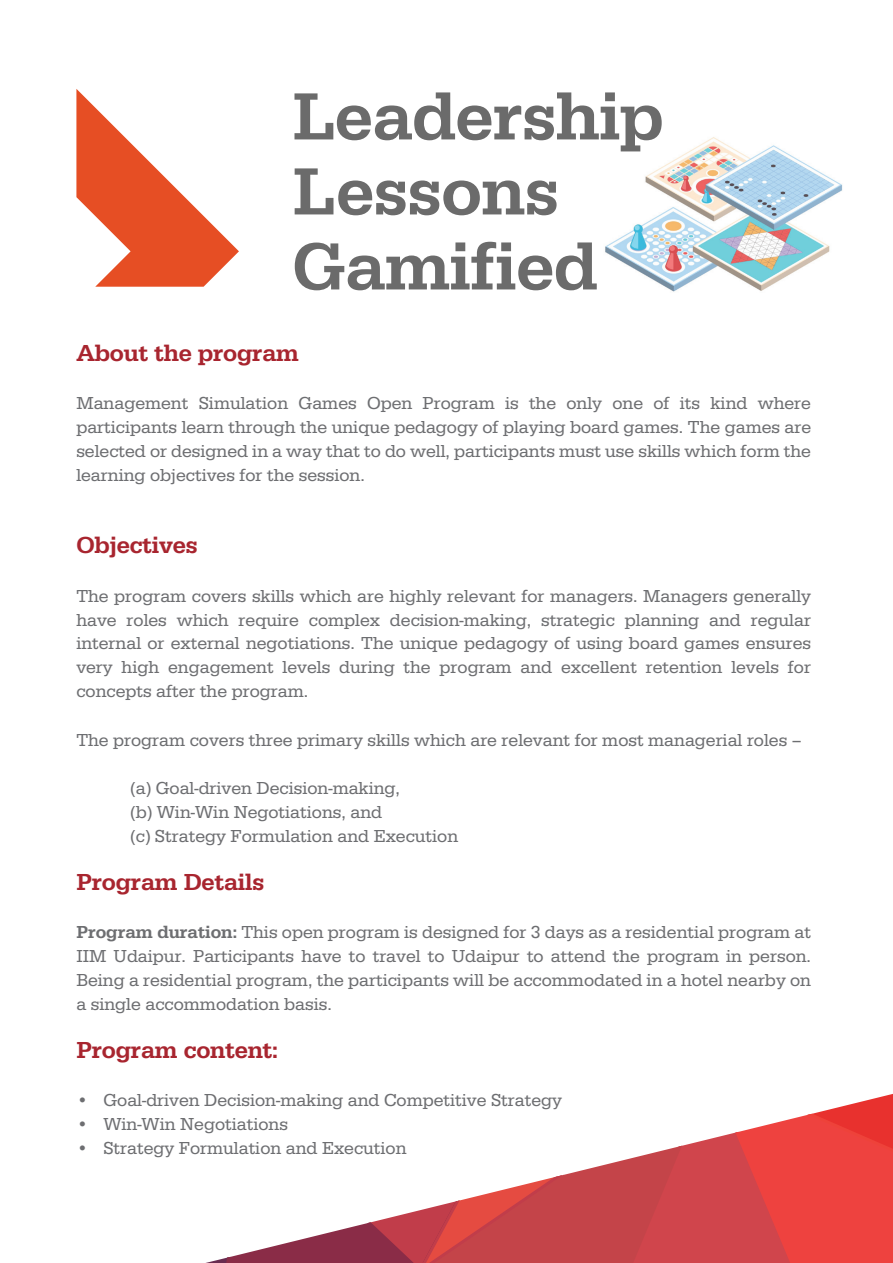
<style>
.page{position:relative;width:893px;height:1263px;background:#fff}
.page>*{position:absolute;margin:0;border:0;box-sizing:border-box;transform-origin:0 0}
.t1{font:500 69px/75px "Serifa";letter-spacing:-.005em;color:#6b6b6b}
.t2{font:500 24px "Serifa";letter-spacing:-.005em;color:#a8252f}
.t3{font:18px/24px "Serifa";color:#6d6e71;text-align:justify}
.s1{font-weight:500}
</style>
<div class="page">
<img style="left:605px;top:137px;width:238px;height:155px">
<svg style="left:206px;top:1094px;width:687px;height:169px"></svg>
<svg style="left:76px;top:89px;width:163px;height:198px"></svg>
<h1 class="t1" style="left:292px;top:79px;width:373px">Leadership<br>Lessons<br>Gamified</h1>
<h2 class="t2" style="left:76px;top:339px;width:224px">About the program</h2>
<p class="t3" style="left:76px;top:392px;width:736px">Management Simulation Games Open Program is the only one of its kind where participants learn through the unique pedagogy of playing board games. The games are selected or designed in a way that to do well, participants must use skills which form the learning objectives for the session.</p>
<h2 class="t2" style="left:76px;top:531px;width:123px">Objectives</h2>
<p class="t3" style="left:76px;top:584px;width:736px">The program covers skills which are highly relevant for managers. Managers generally have roles which require complex decision-making, strategic planning and regular internal or external negotiations. The unique pedagogy of using board games ensures very high engagement levels during the program and excellent retention levels for concepts after the program.</p>
<p class="t3" style="left:76px;top:728px;width:727px">The program covers three primary skills which are relevant for most managerial roles –</p>
<p class="t3" style="left:130px;top:776px;width:329px;text-align:left">(a) Goal-driven Decision-making,<br>(b) Win-Win Negotiations, and<br>(c) Strategy Formulation and Execution</p>
<h2 class="t2" style="left:76px;top:867px;width:189px">Program Details</h2>
<p class="t3" style="left:76px;top:920px;width:736px"><span class="s1">Program duration:</span> This open program is designed for 3 days as a residential program at IIM Udaipur. Participants have to travel to Udaipur to attend the program in person.<br>Being a residential program, the participants will be accommodated in a hotel nearby on a single accommodation basis.</p>
<h2 class="t2" style="left:76px;top:1035px;width:203px">Program content:</h2>
<p class="t3" style="left:76px;top:1088px;width:487px">• Goal-driven Decision-making and Competitive Strategy</p>
<p class="t3" style="left:76px;top:1112px;width:213px">• Win-Win Negotiations</p>
<p class="t3" style="left:76px;top:1136px;width:332px">• Strategy Formulation and Execution</p>
</div>
